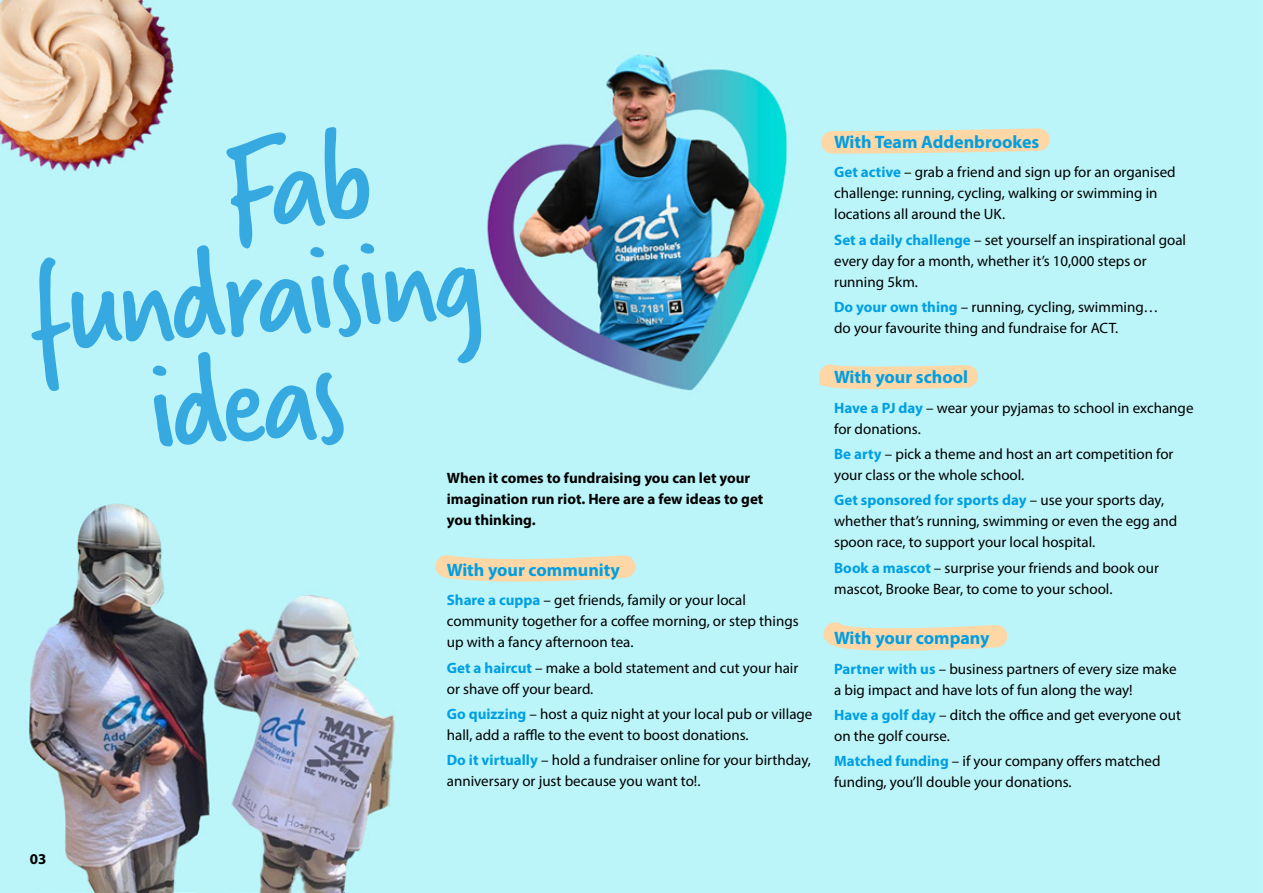
<style>
.page{position:relative;width:1263px;height:893px;background:#fff}
.page>*{position:absolute;margin:0;border:0;box-sizing:border-box;transform-origin:0 0}
.t1{font:135px "Verveine";color:#36a9e1}
.t2{font:700 18px "Myriad Pro";color:#009fe3}
.t3{font:15px/21px "Myriad Pro";color:#000}
.t4{font:700 15px/21px "Myriad Pro";color:#000}
.s1{font-weight:700;color:#009fe3}
</style>
<div class="page">
<img style="left:0;top:0;width:1263px;height:893px">
<svg style="left:810px;top:117px;width:251px;height:48px;background:#d6e8d6"></svg>
<svg style="left:424px;top:543px;width:224px;height:46px;background:#d7e8d5"></svg>
<svg style="left:808px;top:353px;width:182px;height:45px;background:#d7e8d5"></svg>
<svg style="left:813px;top:611px;width:207px;height:46px;background:#d7e8d5"></svg>
<div style="left:225px;top:125px;width:146px;height:124px;background:#bbf5f9"></div>
<h1 class="t1" style="left:22px;top:216px;width:457px;rotate:-4deg">fundraising</h1>
<h1 class="t1" style="left:143px;top:315px;width:197px;rotate:-4deg">ideas</h1>
<p class="t4" style="left:447px;top:467px;width:318px">When it comes to fundraising you can let your imagination run riot. Here are a few ideas to get you thinking.</p>
<p class="t2" style="left:447px;top:558px;width:175px">With your community</p>
<p class="t3" style="left:447px;top:589px;width:353px"><span class="s1">Share a cuppa</span> – get friends, family or your local community together for a coffee morning, or step things up with a fancy afternoon tea.</p>
<p class="t3" style="left:447px;top:657px;width:353px"><span class="s1">Get a haircut</span> – make a bold statement and cut your hair or shave off your beard.</p>
<p class="t3" style="left:447px;top:703px;width:367px"><span class="s1">Go quizzing</span> – host a quiz night at your local pub or village hall, add a raffle to the event to boost donations.</p>
<p class="t3" style="left:447px;top:749px;width:366px"><span class="s1">Do it virtually</span> – hold a fundraiser online for your birthday, anniversary or just because you want to!.</p>
<p class="t2" style="left:834px;top:130px;width:207px">With Team Addenbrookes</p>
<p class="t3" style="left:834px;top:162px;width:343px"><span class="s1">Get active</span> – grab a friend and sign up for an organised challenge: running, cycling, walking or swimming in locations all around the UK.</p>
<p class="t3" style="left:834px;top:229px;width:353px"><span class="s1">Set a daily challenge</span> – set yourself an inspirational goal every day for a month, whether it’s 10,000 steps or running 5km.</p>
<p class="t3" style="left:834px;top:296px;width:326px"><span class="s1">Do your own thing</span> – running, cycling, swimming… do your favourite thing and fundraise for ACT.</p>
<p class="t2" style="left:834px;top:366px;width:135px">With your school</p>
<p class="t3" style="left:834px;top:397px;width:361px"><span class="s1">Have a PJ day</span> – wear your pyjamas to school in exchange for donations.</p>
<p class="t3" style="left:834px;top:443px;width:341px"><span class="s1">Be arty</span> – pick a theme and host an art competition for your class or the whole school.</p>
<p class="t3" style="left:834px;top:490px;width:345px"><span class="s1">Get sponsored for sports day</span> – use your sports day, whether that’s running, swimming or even the egg and spoon race, to support your local hospital.</p>
<p class="t3" style="left:834px;top:557px;width:326px"><span class="s1">Book a mascot</span> – surprise your friends and book our mascot, Brooke Bear, to come to your school.</p>
<p class="t2" style="left:834px;top:626px;width:157px">With your company</p>
<p class="t3" style="left:834px;top:658px;width:344px"><span class="s1">Partner with us</span> – business partners of every size make a big impact and have lots of fun along the way!</p>
<p class="t3" style="left:834px;top:704px;width:348px"><span class="s1">Have a golf day</span> – ditch the office and get everyone out on the golf course.</p>
<p class="t3" style="left:834px;top:750px;width:328px"><span class="s1">Matched funding</span> – if your company offers matched funding, you’ll double your donations.</p>
<p class="t4" style="left:30px;top:848px;width:18px">03</p>
</div>
